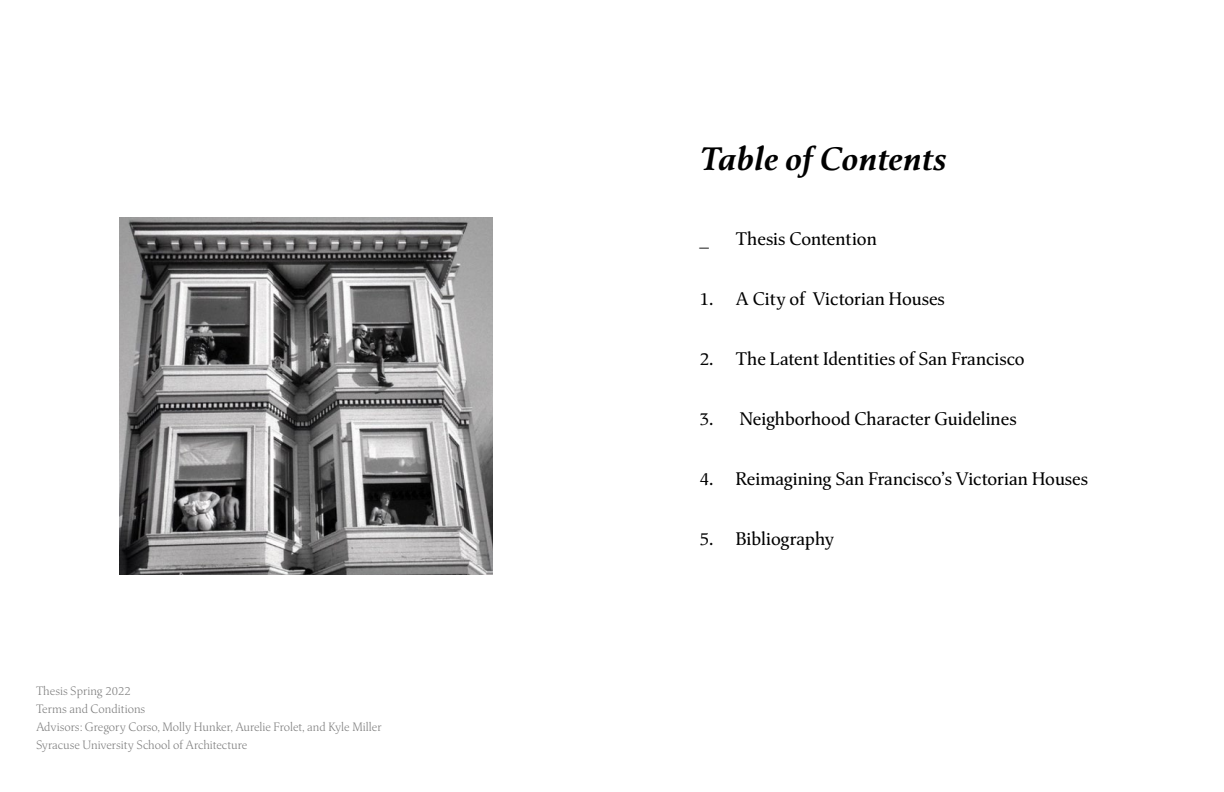
<style>
.page{position:relative;width:1224px;height:792px;background:#fff}
.page>*{position:absolute;margin:0;border:0;box-sizing:border-box;transform-origin:0 0}
.t1{font:italic 600 32px "Classica Pro";color:#000}
.t2{font:18px "Classica Pro";color:#000}
.t3{font:300 12px/18px "Classica Pro";color:#7c7c7c}
</style>
<div class="page">
<img style="left:119px;top:218px;width:374px;height:356px">
<p class="t3" style="left:36px;top:682px;width:347px">Thesis Spring 2022<br>Terms and Conditions<br>Advisors: Gregory Corso, Molly Hunker, Aurelie Frolet, and Kyle Miller Syracuse University School of Architecture</p>
<h1 class="t1" style="left:700px;top:137px;width:248px">Table of Contents</h1>
<p class="t2" style="left:700px;top:226px;width:10px">_</p>
<p class="t2" style="left:736px;top:226px;width:142px">Thesis Contention</p>
<p class="t2" style="left:700px;top:286px;width:247px">1. A City of Victorian Houses</p>
<p class="t2" style="left:700px;top:346px;width:326px">2. The Latent Identities of San Francisco</p>
<p class="t2" style="left:700px;top:406px;width:318px">3. Neighborhood Character Guidelines</p>
<p class="t2" style="left:700px;top:466px;width:390px">4. Reimagining San Francisco’s Victorian Houses</p>
<p class="t2" style="left:700px;top:526px;width:136px">5. Bibliography</p>
</div>
